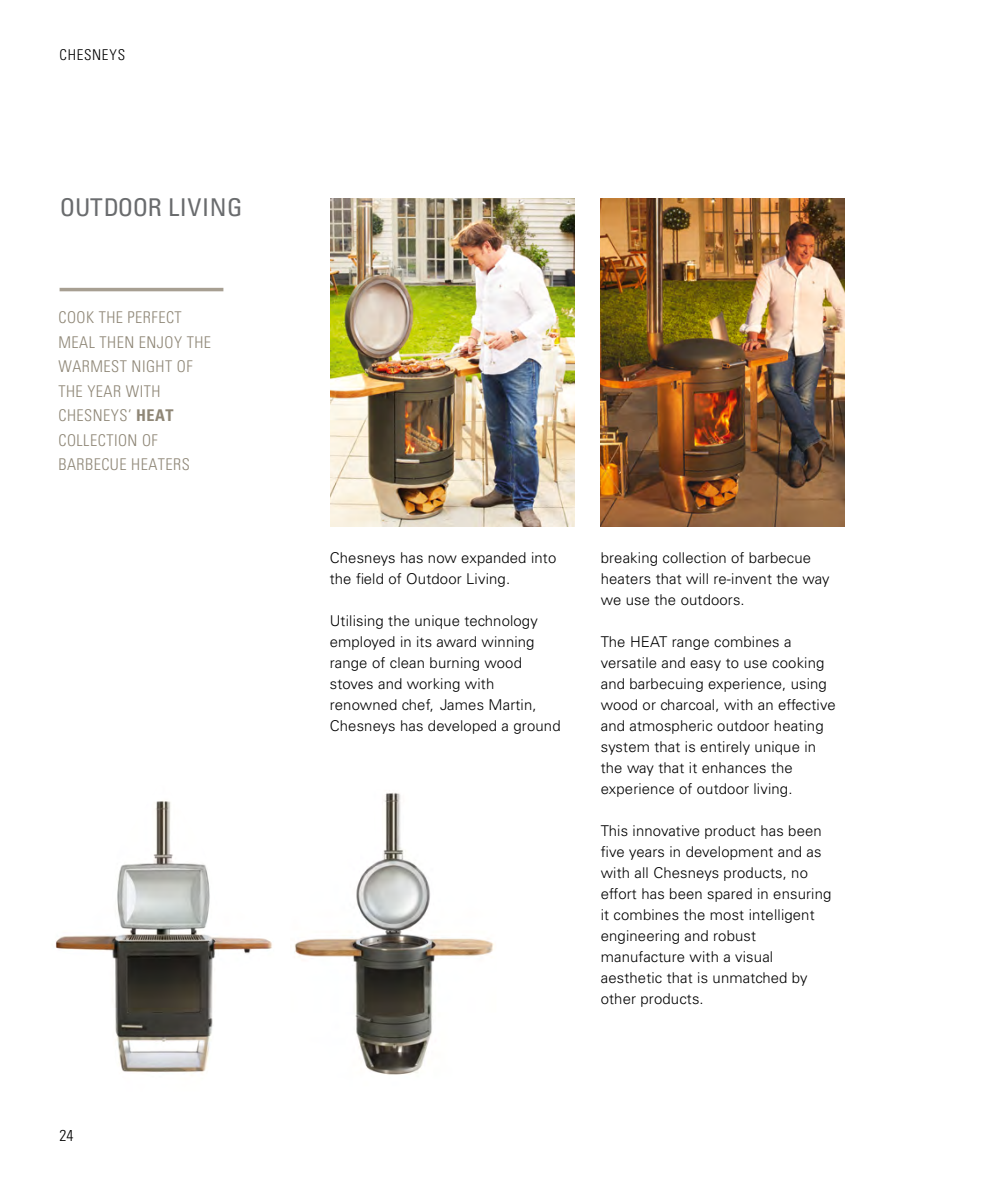
<style>
.page{position:relative;width:993px;height:1191px;background:#fff}
.page>*{position:absolute;margin:0;border:0;box-sizing:border-box;transform-origin:0 0}
.t1{font:condensed 24.5px "Univers LT Std";letter-spacing:.02em;color:#6a6c6e}
.t2{font:300 condensed 16.1px/24.5px "Univers LT Std";letter-spacing:.03em;color:#8f8777}
.t3{font:300 condensed 15.75px "Univers LT Std";color:#000}
.t4{font:300 14.88px/21px "Univers LT Std";letter-spacing:.01em;color:#000}
.t5{font:300 condensed 14.88px "Univers LT Std";letter-spacing:.045em;color:#000}
.s1{font-weight:700}
</style>
<div class="page">
<img style="left:600px;top:198px;width:244px;height:328px">
<img style="left:330px;top:198px;width:244px;height:328px">
<img style="left:294px;top:792px;width:200px;height:283px">
<hr style="left:60px;top:288px;width:163px;height:3px;background:#a79f92">
<img style="left:55px;top:801px;width:217px;height:272px">
<p class="t5" style="left:60px;top:46px;width:67px">CHESNEYS</p>
<h1 class="t1" style="left:60px;top:192px;width:180px">OUTDOOR LIVING</h1>
<p class="t2" style="left:58px;top:305px;width:154px">COOK THE PERFECT<br>MEAL THEN ENJOY THE<br>WARMEST NIGHT OF<br>THE YEAR WITH<br>CHESNEYS’ <span class="s1">heat<br></span>COLLECTION OF<br>BARBECUE HEATERS</p>
<p class="t3" style="left:60px;top:1126px;width:15px">24</p>
<p class="t4" style="left:329px;top:547px;width:228px">Chesneys has now expanded into the field of Outdoor Living.</p>
<p class="t4" style="left:329px;top:610px;width:232px">Utilising the unique technology employed in its award winning range of clean burning wood stoves and working with renowned chef, James Martin,<br>Chesneys has developed a ground</p>
<p class="t4" style="left:600px;top:547px;width:230px">breaking collection of barbecue heaters that will re-invent the way we use the outdoors.</p>
<p class="t4" style="left:600px;top:631px;width:50px">The Heat</p>
<p class="t4" style="left:600px;top:631px;width:236px;text-indent:71px">range combines a versatile and easy to use cooking and barbecuing experience, using wood or charcoal, with an effective and atmospheric outdoor heating system that is entirely unique in the way that it enhances the experience of outdoor living.</p>
<p class="t4" style="left:600px;top:820px;width:232px">This innovative product has been five years in development and as with all Chesneys products, no effort has been spared in ensuring it combines the most intelligent engineering and robust manufacture with a visual aesthetic that is unmatched by other products.</p>
</div>
